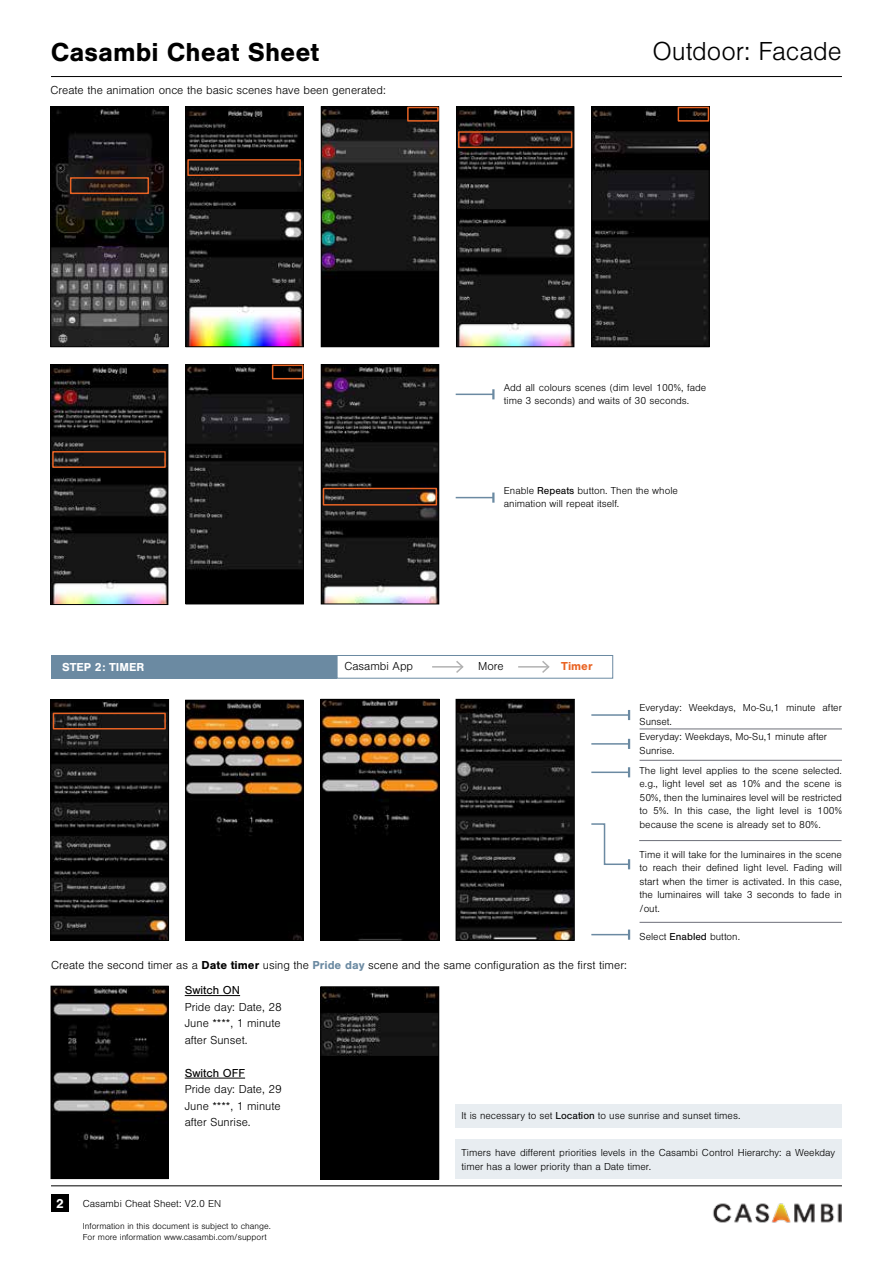
<style>
.page{position:relative;width:893px;height:1263px;background:#fff}
.page>*{position:absolute;margin:0;border:0;box-sizing:border-box;transform-origin:0 0}
.t1{font:700 27px "Nimbus San";color:#000}
.t2{font:300 27px "Nimbus San";letter-spacing:-.005em;color:#000}
.t3{font:700 13.5px "Nimbus San";color:#fff}
.t4{font:300 12px/16.5px "Nimbus San";color:#000;text-align:justify}
.t5{font:700 12px "Nimbus San";color:#fff}
.t6{font:12px "Nimbus San";color:#000}
.t7{font:700 12px "Nimbus San";color:#e96424}
.t8{font:300 10.5px/13.5px "Nimbus San";color:#000}
.t9{font:300 9px/10.8px "Nimbus San";color:#000}
.s1{font-weight:400}
.s2{font-weight:700}
.s3{font-weight:700;color:#6b8aa2}
</style>
<div class="page">
<img style="left:707px;top:1186px;width:135px;height:37px">
<hr style="left:51px;top:76px;width:791px;height:1px;background:#000">
<hr style="left:51px;top:1185px;width:791px;height:1px;background:#000">
<div style="left:51px;top:1194px;width:18px;height:18px;background:#000"></div>
<div style="left:456px;top:1104px;width:386px;height:24px;background:#e8edf1"></div>
<div style="left:456px;top:1140px;width:386px;height:39px;background:#e8edf1"></div>
<img style="left:322px;top:988px;width:115px;height:189px">
<div style="left:320px;top:986px;width:119px;height:193px;border:1px solid #000"></div>
<hr style="left:185px;top:995px;width:55px;height:1px;background:#000">
<hr style="left:185px;top:1078px;width:60px;height:1px;background:#000">
<img style="left:52px;top:108px;width:115px;height:237px">
<div style="left:50px;top:106px;width:119px;height:241px;border:1px solid #000"></div>
<img style="left:188px;top:108px;width:114px;height:237px">
<div style="left:186px;top:106px;width:118px;height:241px;border:1px solid #000"></div>
<img style="left:323px;top:108px;width:114px;height:237px">
<div style="left:321px;top:106px;width:118px;height:241px;border:1px solid #000"></div>
<img style="left:458px;top:108px;width:114px;height:237px">
<div style="left:456px;top:106px;width:118px;height:241px;border:1px solid #000"></div>
<img style="left:593px;top:108px;width:115px;height:237px">
<div style="left:591px;top:106px;width:119px;height:241px;border:1px solid #000"></div>
<div style="left:70px;top:177px;width:79px;height:17px;border:2px solid #e96424"></div>
<div style="left:187px;top:159px;width:114px;height:17px;border:2px solid #e96424"></div>
<div style="left:407px;top:107px;width:32px;height:15px;border:2px solid #e96424"></div>
<div style="left:458px;top:131px;width:114px;height:17px;border:2px solid #e96424"></div>
<div style="left:678px;top:107px;width:31px;height:15px;border:2px solid #e96424"></div>
<img style="left:52px;top:366px;width:114px;height:237px">
<div style="left:50px;top:364px;width:118px;height:241px;border:1px solid #000"></div>
<img style="left:188px;top:366px;width:114px;height:236px">
<div style="left:186px;top:364px;width:118px;height:240px;border:1px solid #000"></div>
<img style="left:323px;top:366px;width:114px;height:236px">
<div style="left:321px;top:364px;width:118px;height:240px;border:1px solid #000"></div>
<div style="left:52px;top:451px;width:114px;height:17px;border:2px solid #e96424"></div>
<div style="left:323px;top:488px;width:114px;height:18px;border:2px solid #e96424"></div>
<div style="left:272px;top:364px;width:31px;height:15px;border:2px solid #e96424"></div>
<div style="left:51px;top:655px;width:286px;height:23px;background:#6b8aa2"></div>
<hr style="left:518px;top:666px;width:31px;height:2px;background:#b2b2b2">
<svg style="left:540px;top:661px;width:10px;height:12px"></svg>
<div style="left:337px;top:655px;width:276px;height:23px;border:1px solid #6b8aa2"></div>
<hr style="left:432px;top:666px;width:31px;height:2px;background:#b2b2b2">
<svg style="left:454px;top:661px;width:10px;height:12px"></svg>
<img style="left:52px;top:701px;width:115px;height:238px">
<div style="left:50px;top:699px;width:119px;height:242px;border:1px solid #000"></div>
<img style="left:187px;top:702px;width:115px;height:237px">
<div style="left:185px;top:700px;width:119px;height:241px;border:1px solid #000"></div>
<img style="left:322px;top:701px;width:115px;height:238px">
<div style="left:320px;top:699px;width:119px;height:242px;border:1px solid #000"></div>
<img style="left:458px;top:701px;width:115px;height:238px">
<div style="left:456px;top:699px;width:119px;height:242px;border:1px solid #000"></div>
<div style="left:53px;top:713px;width:113px;height:16px;border:2px solid #e96424"></div>
<hr style="left:591px;top:714px;width:38px;height:2px;background:#6b8aa2">
<svg style="left:628px;top:710px;width:2px;height:10px"></svg>
<hr style="left:591px;top:771px;width:38px;height:2px;background:#6b8aa2">
<svg style="left:628px;top:767px;width:2px;height:10px"></svg>
<svg style="left:591px;top:823px;width:40px;height:46px"></svg>
<hr style="left:591px;top:743px;width:38px;height:2px;background:#6b8aa2">
<svg style="left:628px;top:739px;width:2px;height:10px"></svg>
<hr style="left:639px;top:729px;width:203px;height:1px;background:#6d6f79">
<hr style="left:639px;top:760px;width:203px;height:1px;background:#6d6f79">
<hr style="left:639px;top:840px;width:203px;height:1px;background:#6d6f79">
<hr style="left:639px;top:922px;width:203px;height:1px;background:#6d6f79">
<img style="left:53px;top:988px;width:114px;height:189px">
<div style="left:51px;top:986px;width:118px;height:193px;border:1px solid #000"></div>
<hr style="left:591px;top:934px;width:38px;height:1px;background:#6b8aa2">
<svg style="left:628px;top:929px;width:2px;height:11px"></svg>
<hr style="left:456px;top:394px;width:37px;height:1px;background:#6b8aa2">
<svg style="left:492px;top:389px;width:2px;height:10px"></svg>
<hr style="left:456px;top:497px;width:37px;height:1px;background:#6b8aa2">
<svg style="left:492px;top:492px;width:2px;height:11px"></svg>
<h1 class="t1" style="left:51px;top:36px;width:270px">Casambi Cheat Sheet</h1>
<h1 class="t2" style="left:652px;top:37px;width:191px">Outdoor: Facade</h1>
<p class="t4" style="left:51px;top:82px;width:337px">Create the animation once the basic scenes have been generated:</p>
<p class="t8" style="left:504px;top:381px;width:204px">Add all colours scenes (dim level 100%, fade time 3 seconds) and waits of 30 seconds.</p>
<p class="t8" style="left:504px;top:484px;width:176px">Enable <span class="s1">Repeats</span> button. Then the whole animation will repeat itself.</p>
<p class="t5" style="left:62px;top:660px;width:84px">STEP 2: TIMER</p>
<p class="t4" style="left:345px;top:658px;width:70px">Casambi App</p>
<p class="t4" style="left:478px;top:658px;width:27px">More</p>
<p class="t7" style="left:561px;top:660px;width:33px">Timer</p>
<p class="t8" style="left:639px;top:701px;width:204px">Everyday: Weekdays, Mo-Su,1 minute after<br>Sunset.</p>
<p class="t8" style="left:639px;top:730px;width:189px">Everyday: Weekdays, Mo-Su,1 minute after<br>Sunrise.</p>
<p class="t8" style="left:639px;top:764px;width:204px;text-align:justify">The light level applies to the scene selected. e.g., light level set as 10% and the scene is 50%, then the luminaires level will be restricted to 5%. In this case, the light level is 100% because the scene is already set to 80%.</p>
<p class="t8" style="left:639px;top:848px;width:204px;text-align:justify">Time it will take for the luminaires in the scene to reach their defined light level. Fading will start when the timer is activated. In this case, the luminaires will take 3 seconds to fade in /out.</p>
<p class="t8" style="left:639px;top:930px;width:102px">Select <span class="s1">Enabled</span> button.</p>
<p class="t4" style="left:185px;top:952px;width:444px;line-height:25.5px;text-indent:-134px">Create the second timer as a <span class="s2">Date timer</span> using the <span class="s3">Pride day</span> scene and the same configuration as the first timer:<br><span class="s1">Switch ON</span></p>
<p class="t4" style="left:185px;top:999px;width:99px">Pride day: Date, 28<br>June ****, 1 minute after Sunset.</p>
<p class="t6" style="left:185px;top:1066px;width:62px">Switch OFF</p>
<p class="t4" style="left:185px;top:1081px;width:99px">Pride day: Date, 29<br>June ****, 1 minute after Sunrise.</p>
<p class="t8" style="left:462px;top:1109px;width:280px">It is necessary to set <span class="s1">Location</span> to use sunrise and sunset times.</p>
<p class="t3" style="left:56px;top:1196px;width:9px">2</p>
<p class="t8" style="left:83px;top:1197px;width:140px">Casambi Cheat Sheet: V2.0 EN</p>
<p class="t9" style="left:83px;top:1221px;width:189px">Information in this document is subject to change.<br>For more information www.casambi.com/support</p>
<p class="t8" style="left:462px;top:1146px;width:375px">Timers have different priorities levels in the Casambi Control Hierarchy: a Weekday timer has a lower priority than a Date timer.</p>
</div>
